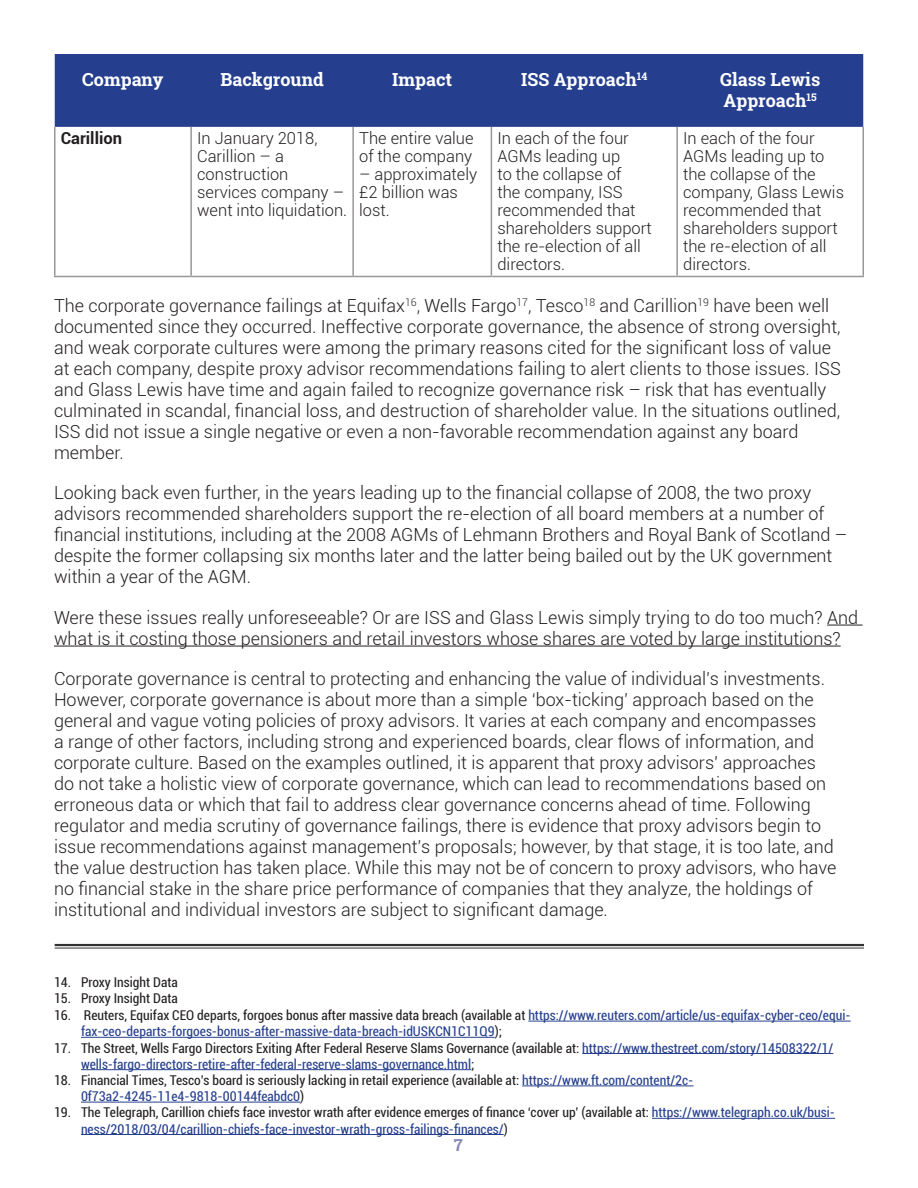
<style>
.page{position:relative;width:918px;height:1188px;background:#fff}
.page>*{position:absolute;margin:0;border:0;box-sizing:border-box;transform-origin:0 0}
.body{font:300 18px/21px "Roboto";color:#231f20}
.body-2{font:700 18px/21px "Roboto Slab";color:#fff}
.body-3{font:300 16.5px/18px "Roboto";color:#231f20}
.body-4{font:700 16.5px "Roboto";color:#231f20}
.t1{font:700 16.5px "Roboto Slab";color:#8688ba}
.t2{font:condensed 13.5px/16.2px "Roboto";color:#253f8e}
.foot_note_text{font:condensed 13.5px/16.2px "Roboto";color:#231f20}
.s1{color:#231f20}
.s2{color:#253f8e}
</style>
<div class="page">
<hr style="left:827px;top:625px;width:36px;height:1px;background:#231f20">
<hr style="left:54px;top:646px;width:787px;height:1px;background:#231f20">
<div style="left:55px;top:54px;width:808px;height:73px;background:#253f8e"></div>
<hr style="left:54px;top:127px;width:2px;height:149px;background:#989898">
<hr style="left:190px;top:127px;width:2px;height:149px;background:#989898">
<hr style="left:352px;top:127px;width:2px;height:149px;background:#989898">
<hr style="left:491px;top:127px;width:1px;height:149px;background:#989898">
<hr style="left:676px;top:127px;width:2px;height:149px;background:#989898">
<hr style="left:862px;top:127px;width:2px;height:149px;background:#989898">
<hr style="left:54px;top:276px;width:137px;height:1px;background:#989898">
<hr style="left:191px;top:276px;width:162px;height:1px;background:#989898">
<hr style="left:353px;top:276px;width:138px;height:1px;background:#989898">
<hr style="left:491px;top:276px;width:186px;height:1px;background:#989898">
<hr style="left:677px;top:276px;width:187px;height:1px;background:#989898">
<hr style="left:528px;top:1021px;width:323px;height:1px;background:#253f8e">
<hr style="left:81px;top:1037px;width:414px;height:1px;background:#253f8e">
<hr style="left:582px;top:1053px;width:251px;height:1px;background:#253f8e">
<hr style="left:81px;top:1069px;width:390px;height:1px;background:#253f8e">
<hr style="left:522px;top:1086px;width:172px;height:1px;background:#253f8e">
<hr style="left:81px;top:1102px;width:219px;height:1px;background:#253f8e">
<hr style="left:652px;top:1118px;width:183px;height:1px;background:#253f8e">
<hr style="left:81px;top:1134px;width:423px;height:1px;background:#253f8e">
<hr style="left:55px;top:944px;width:809px;height:2px;background:#323232">
<hr style="left:55px;top:948px;width:809px;height:1px;background:#323232">
<p class="body-2" style="left:82px;top:69px;width:83px">Company</p>
<p class="body-2" style="left:221px;top:69px;width:105px">Background</p>
<p class="body-2" style="left:392px;top:69px;width:61px">Impact</p>
<p class="body-2" style="left:521px;top:69px;width:128px">ISS Approach<sup>14</sup></p>
<p class="body-2" style="left:720px;top:69px;width:102px">Glass Lewis<br>Approach<sup>15</sup></p>
<p class="body-4" style="left:61px;top:127px;width:63px">Carillion</p>
<p class="body-3" style="left:197px;top:129px;width:152px">In January 2018,<br>Carillion – a construction services company – went into liquidation.</p>
<p class="body-3" style="left:359px;top:129px;width:116px">The entire value of the company</p>
<p class="body-3" style="left:497px;top:129px;width:156px">In each of the four<br>AGMs leading up<br>to the collapse of<br>the company, ISS recommended that shareholders support the re-election of all directors.</p>
<p class="body-3" style="left:683px;top:129px;width:162px">In each of the four<br>AGMs leading up to the collapse of the company, Glass Lewis recommended that shareholders support the re-election of all directors.</p>
<p class="body" style="left:54px;top:294px;width:788px">The corporate governance failings at Equifax<sup>16</sup>, Wells Fargo<sup>17</sup>, Tesco<sup>18</sup> and Carillion<sup>19</sup> have been well documented since they occurred. Ineffective corporate governance, the absence of strong oversight, and weak corporate cultures were among the primary reasons cited for the significant loss of value at each company, despite proxy advisor recommendations failing to alert clients to those issues. ISS and Glass Lewis have time and again failed to recognize governance risk – risk that has eventually culminated in scandal, financial loss, and destruction of shareholder value. In the situations outlined, ISS did not issue a single negative or even a non-favorable recommendation against any board member.</p>
<p class="body" style="left:54px;top:482px;width:795px">Looking back even further, in the years leading up to the financial collapse of 2008, the two proxy advisors recommended shareholders support the re-election of all board members at a number of financial institutions, including at the 2008 AGMs of Lehmann Brothers and Royal Bank of Scotland – despite the former collapsing six months later and the latter being bailed out by the UK government within a year of the AGM.</p>
<p class="body" style="left:54px;top:606px;width:806px">Were these issues really unforeseeable? Or are ISS and Glass Lewis simply trying to do too much? And what is it costing those pensioners and retail investors whose shares are voted by large institutions?</p>
<p class="body" style="left:54px;top:668px;width:784px">Corporate governance is central to protecting and enhancing the value of individual’s investments.<br>However, corporate governance is about more than a simple ‘box-ticking’ approach based on the general and vague voting policies of proxy advisors. It varies at each company and encompasses<br>a range of other factors, including strong and experienced boards, clear flows of information, and corporate culture. Based on the examples outlined, it is apparent that proxy advisors’ approaches do not take a holistic view of corporate governance, which can lead to recommendations based on erroneous data or which that fail to address clear governance concerns ahead of time. Following regulator and media scrutiny of governance failings, there is evidence that proxy advisors begin to issue recommendations against management’s proposals; however, by that stage, it is too late, and the value destruction has taken place. While this may not be of concern to proxy advisors, who have no financial stake in the share price performance of companies that they analyze, the holdings of institutional and individual investors are subject to significant damage.</p>
<p class="body-3" style="left:359px;top:165px;width:120px">– approximately £2 billion was lost.</p>
<p class="foot_note_text" style="left:54px;top:974px;width:125px">14. Proxy Insight Data</p>
<p class="foot_note_text" style="left:54px;top:990px;width:125px">15. Proxy Insight Data</p>
<p class="t2" style="left:81px;top:1007px;width:771px;text-indent:-27px"><span class="s1">16. Reuters, Equifax CEO departs, forgoes bonus after massive data breach (available at</span> https://www.reuters.com/article/us-equifax-cyber-ceo/equi&shy;fax-ceo-departs-forgoes-bonus-after-massive-data-breach-idUSKCN1C11Q9<span class="s1">);</span></p>
<p class="t2" style="left:81px;top:1039px;width:754px;text-indent:-27px"><span class="s1">17. The Street, Wells Fargo Directors Exiting After Federal Reserve Slams Governance (available at:</span> https://www.thestreet.com/story/14508322/1/ wells-fargo-directors-retire-after-federal-reserve-slams-governance.html<span class="s1">;</span></p>
<p class="foot_note_text" style="left:81px;top:1072px;width:614px;text-indent:-27px">18. Financial Times, Tesco’s board is seriously lacking in retail experience (available at: <span class="s2">https://www.ft.com/content/2c-<br>0f73a2-4245-11e4-9818-00144feabdc0</span>)</p>
<p class="t2" style="left:81px;top:1104px;width:756px;text-indent:-27px"><span class="s1">19. The Telegraph, Carillion chiefs face investor wrath after evidence emerges of finance ‘cover up’ (available at:</span> https://www.telegraph.co.uk/busi&shy;ness/2018/03/04/carillion-chiefs-face-investor-wrath-gross-failings-finances/<span class="s1">)</span></p>
<p class="t1" style="left:454px;top:1134px;width:10px">7</p>
</div>
